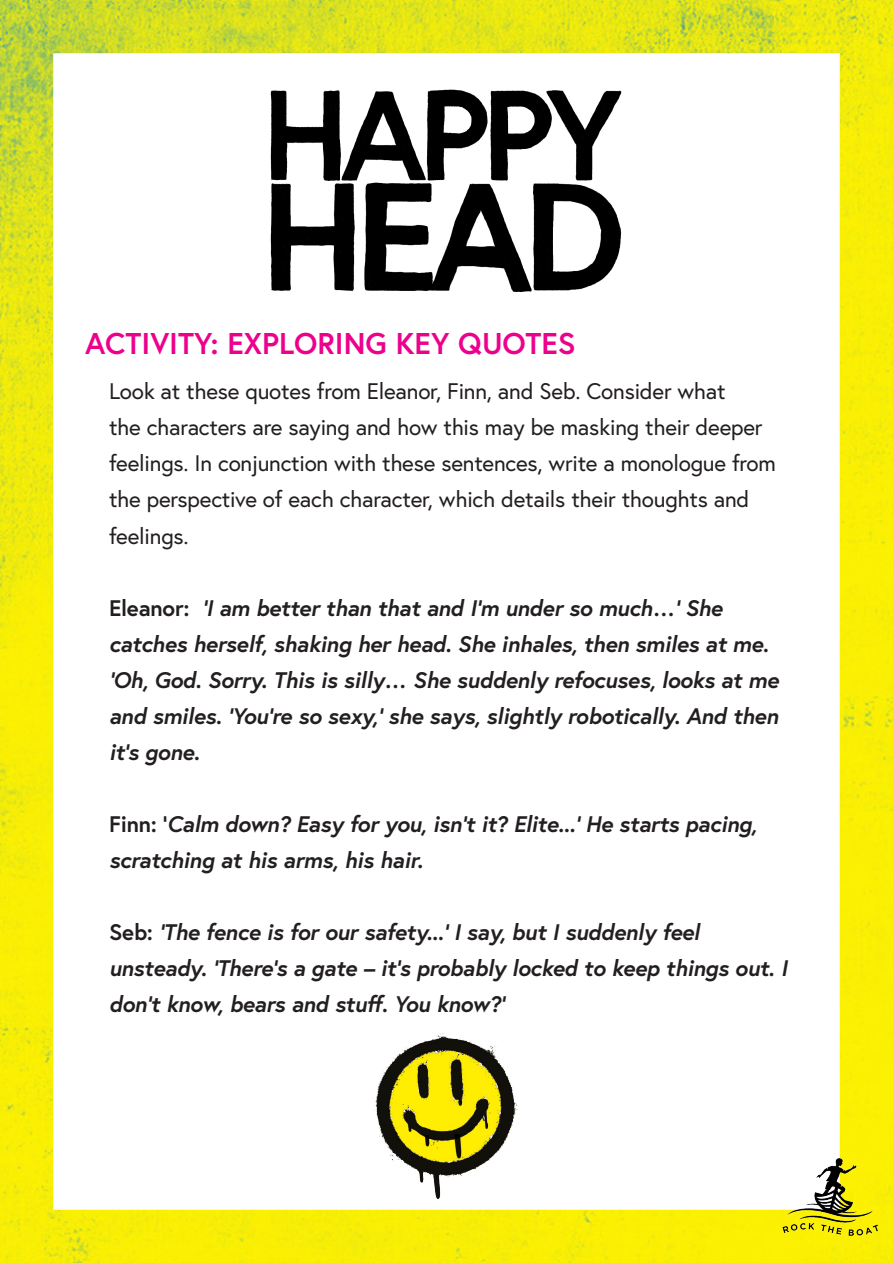
<style>
.page{position:relative;width:893px;height:1263px;background:#fff}
.page>*{position:absolute;margin:0;border:0;box-sizing:border-box;transform-origin:0 0}
.t1{font:700 30px "Europa";color:#ec008c}
.t2{font:italic 700 22.5px/36px "Europa";letter-spacing:-.01em;color:#231f20}
.t3{font:22.5px/36px "Europa";letter-spacing:-.01em;color:#231f20}
.s1{font-style:normal}
</style>
<div class="page">
<img style="left:0;top:0;width:893px;height:1263px">
<div style="left:53px;top:53px;width:787px;height:1157px;background:#fff;border:2px solid #fff"></div>
<img style="left:224px;top:17px;width:445px;height:275px">
<img style="left:317px;top:1033px;width:238px;height:206px">
<img style="left:778px;top:1148px;width:103px;height:102px">
<p class="t1" style="left:85px;top:323px;width:492px">ACTIVITY: EXPLORING KEY QUOTES</p>
<p class="t3" style="left:109px;top:373px;width:668px">Look at these quotes from Eleanor, Finn, and Seb. Consider what<br>the characters are saying and how this may be masking their deeper feelings. In conjunction with these sentences, write a monologue from the perspective of each character, which details their thoughts and feelings.</p>
<p class="t2" style="left:109px;top:589px;width:671px"><span class="s1">Eleanor:</span> ‘I am better than that and I’m under so much…’ She catches herself, shaking her head. She inhales, then smiles at me. ‘Oh, God. Sorry. This is silly… She suddenly refocuses, looks at me and smiles. ‘You’re so sexy,’ she says, slightly robotically. And then it’s gone.</p>
<p class="t2" style="left:109px;top:805px;width:649px"><span class="s1">Finn: ‘</span>Calm down? Easy for you, isn’t it? Elite...’ He starts pacing, scratching at his arms, his hair.</p>
<p class="t2" style="left:109px;top:913px;width:680px"><span class="s1">Seb:</span> ‘The fence is for our safety...’ I say, but I suddenly feel unsteady. ‘There’s a gate – it’s probably locked to keep things out. I don’t know, bears and stuff. You know?’</p>
</div>
